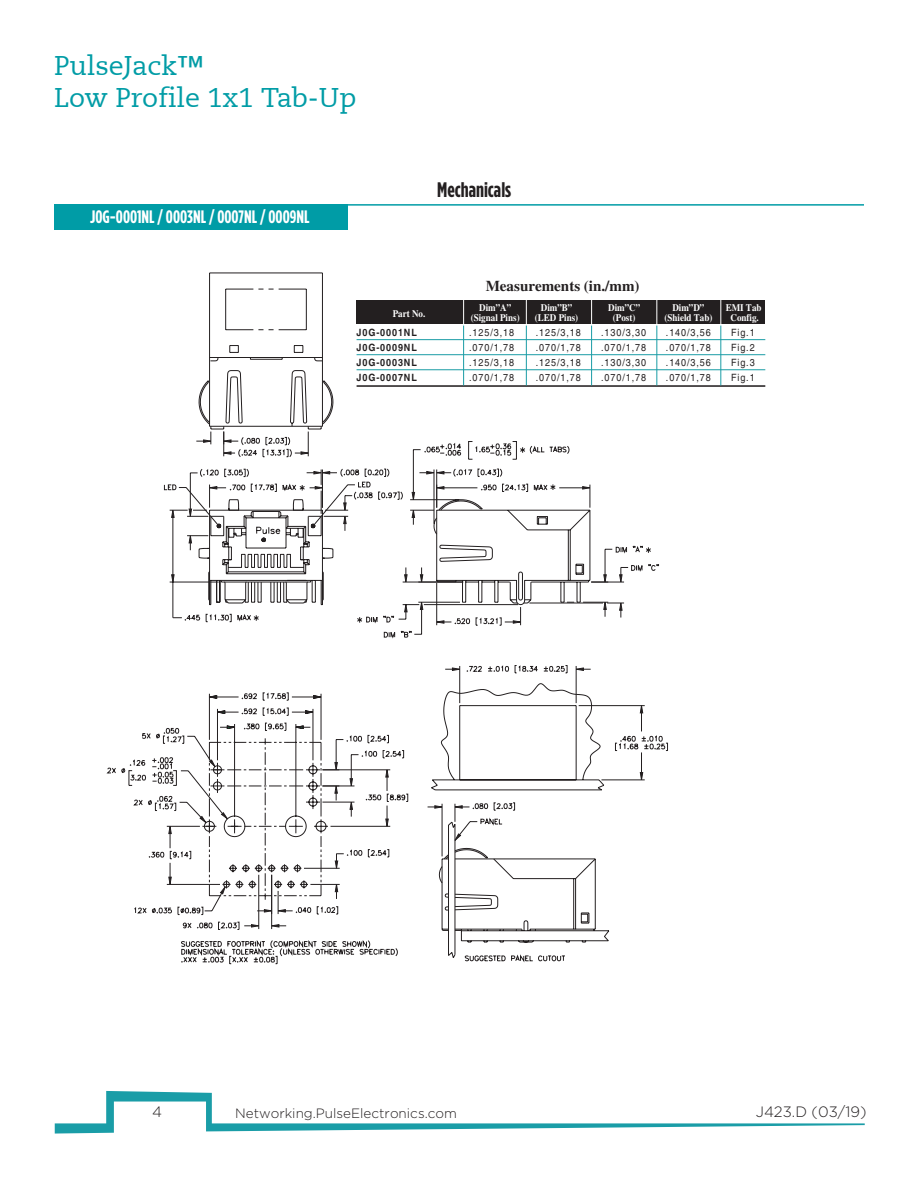
<style>
.page{position:relative;width:918px;height:1188px;background:#fff}
.page>*{position:absolute;margin:0;border:0;box-sizing:border-box;transform-origin:0 0}
.t1{font:27px/32.4px "Caecilia LT";color:#009ca6}
.t2{font:700 21px "Gotham Condensed";color:#231f20}
.t3{font:700 18px "Gotham Condensed";color:#fff}
.t4{font:700 15px "Times";color:#231f20}
.t5{font:300 15px "Gotham";color:#231f20}
.t6{font:300 13.5px "Gotham";color:#231f20}
.t7{font:10.05px "Helvetica";letter-spacing:.1em;color:#231f20;scale:.9 1}
.t8{font:700 10.05px "Times";color:#fff;scale:.9 1}
.t9{font:700 10.05px "Helvetica";letter-spacing:.1em;color:#231f20;scale:.9 1}
</style>
<div class="page">
<svg style="left:55px;top:1091px;width:810px;height:43px"></svg>
<svg style="left:106px;top:272px;width:562px;height:687px"></svg>
<svg style="left:299px;top:635px;width:353px;height:4px"></svg>
<svg style="left:198px;top:345px;width:295px;height:81px"></svg>
<svg style="left:164px;top:426px;width:496px;height:209px"></svg>
<svg style="left:184px;top:441px;width:386px;height:181px"></svg>
<div style="left:357px;top:300px;width:408px;height:23px;background:#231f20"></div>
<hr style="left:357px;top:339px;width:408px;height:1px;background:#199ca5">
<hr style="left:357px;top:354px;width:408px;height:1px;background:#199ca5">
<hr style="left:357px;top:369px;width:408px;height:1px;background:#199ca5">
<hr style="left:357px;top:385px;width:408px;height:2px;background:#231f20">
<svg style="left:463px;top:298px;width:1px;height:26px"></svg>
<hr style="left:463px;top:326px;width:1px;height:59px;background:#199ca5">
<svg style="left:526px;top:298px;width:1px;height:26px"></svg>
<hr style="left:526px;top:326px;width:1px;height:59px;background:#199ca5">
<svg style="left:591px;top:298px;width:1px;height:26px"></svg>
<hr style="left:591px;top:326px;width:1px;height:59px;background:#199ca5">
<svg style="left:656px;top:298px;width:1px;height:26px"></svg>
<hr style="left:656px;top:326px;width:1px;height:59px;background:#199ca5">
<svg style="left:720px;top:300px;width:1px;height:24px"></svg>
<hr style="left:720px;top:326px;width:1px;height:59px;background:#199ca5">
<div style="left:54px;top:204px;width:293px;height:26px;background:#009ca6"></div>
<hr style="left:164px;top:204px;width:700px;height:2px;background:#009ca6">
<h1 class="t1" style="left:54px;top:50px;width:304px">PulseJack™<br>Low Profile 1x1 Tab-Up</h1>
<p class="t3" style="left:90px;top:206px;width:221px">J0G-0001NL / 0003NL / 0007NL / 0009NL</p>
<p class="t2" style="left:437px;top:178px;width:75px">Mechanicals</p>
<p class="t8" style="left:393px;top:308px;width:38px">Part No.</p>
<p class="t4" style="left:486px;top:277px;width:155px">Measurements (in./mm)</p>
<p class="t8" style="left:479px;top:302px;width:37px">Dim”A”</p>
<p class="t8" style="left:541px;top:302px;width:37px">Dim”B”</p>
<p class="t8" style="left:608px;top:302px;width:37px">Dim”C”</p>
<p class="t8" style="left:672px;top:302px;width:37px">Dim”D”</p>
<p class="t8" style="left:726px;top:302px;width:41px">EMI Tab</p>
<p class="t8" style="left:471px;top:311px;width:56px">(Signal Pins)</p>
<p class="t8" style="left:535px;top:311px;width:50px">(LED Pins)</p>
<p class="t8" style="left:613px;top:311px;width:27px">(Post)</p>
<p class="t8" style="left:664px;top:311px;width:55px">(Shield Tab)</p>
<p class="t8" style="left:731px;top:311px;width:33px">Config.</p>
<p class="t9" style="left:357px;top:326px;width:69px">J0G-0001NL</p>
<p class="t7" style="left:469px;top:326px;width:51px">.125/3,18</p>
<p class="t7" style="left:536px;top:326px;width:51px">.125/3,18</p>
<p class="t7" style="left:601px;top:326px;width:51px">.130/3,30</p>
<p class="t7" style="left:666px;top:326px;width:51px">.140/3,56</p>
<p class="t7" style="left:731px;top:326px;width:28px">Fig.1</p>
<p class="t9" style="left:357px;top:341px;width:69px">J0G-0009NL</p>
<p class="t7" style="left:469px;top:342px;width:51px">.070/1,78</p>
<p class="t7" style="left:536px;top:342px;width:51px">.070/1,78</p>
<p class="t7" style="left:601px;top:342px;width:51px">.070/1,78</p>
<p class="t7" style="left:666px;top:342px;width:51px">.070/1,78</p>
<p class="t7" style="left:731px;top:342px;width:28px">Fig.2</p>
<p class="t9" style="left:357px;top:356px;width:69px">J0G-0003NL</p>
<p class="t7" style="left:469px;top:357px;width:51px">.125/3,18</p>
<p class="t7" style="left:536px;top:357px;width:51px">.125/3,18</p>
<p class="t7" style="left:601px;top:357px;width:51px">.130/3,30</p>
<p class="t7" style="left:666px;top:357px;width:51px">.140/3,56</p>
<p class="t7" style="left:731px;top:357px;width:28px">Fig.3</p>
<p class="t9" style="left:357px;top:371px;width:69px">J0G-0007NL</p>
<p class="t7" style="left:469px;top:372px;width:51px">.070/1,78</p>
<p class="t7" style="left:536px;top:372px;width:51px">.070/1,78</p>
<p class="t7" style="left:601px;top:372px;width:51px">.070/1,78</p>
<p class="t7" style="left:666px;top:372px;width:51px">.070/1,78</p>
<p class="t7" style="left:731px;top:372px;width:28px">Fig.1</p>
<h3 class="t5" style="left:152px;top:1103px;width:11px">4</h3>
<h3 class="t5" style="left:756px;top:1102px;width:112px">J423.D (03/19)</h3>
<h3 class="t6" style="left:235px;top:1105px;width:223px">Networking.PulseElectronics.com</h3>
</div>
